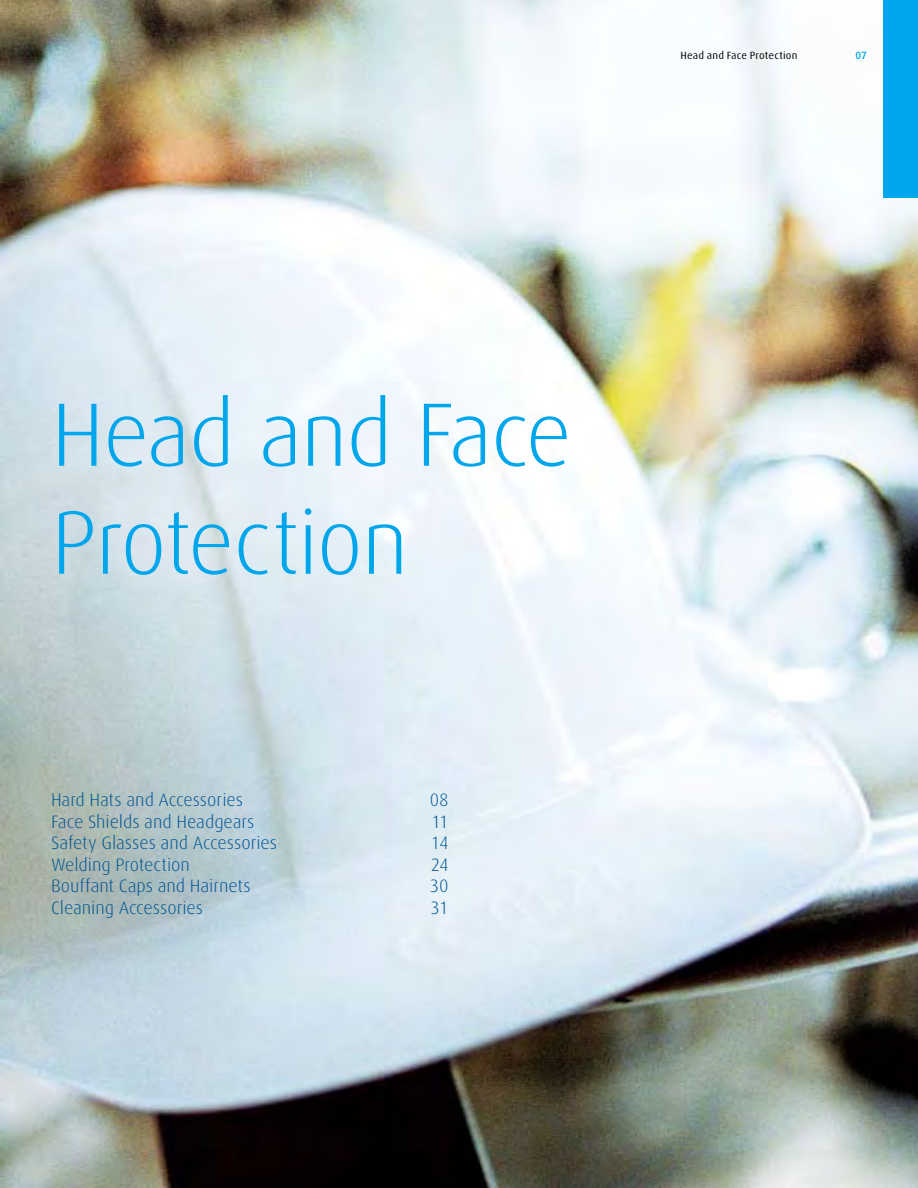
<style>
.page{position:relative;width:918px;height:1188px;background:#fff}
.page>*{position:absolute;margin:0;border:0;box-sizing:border-box;transform-origin:0 0}
.t1{font:300 90px/108px "Linde Dax";letter-spacing:-.025em;color:#00a6eb}
.t2{font:300 18px "Linde Dax";letter-spacing:-.005em;color:#005492}
.t3{font:10.5px "Linde Dax";letter-spacing:.02em;color:#000}
.t4{font:500 10.5px "Linde Dax";color:#00a6eb}
</style>
<div class="page">
<img style="left:0;top:0;width:918px;height:1188px">
<div style="left:884px;top:0;width:34px;height:198px;background:#00a6eb"></div>
<p class="t3" style="left:680px;top:50px;width:119px">Head and Face Protection</p>
<p class="t4" style="left:856px;top:50px;width:13px">07</p>
<h1 class="t1" style="left:51px;top:382px;width:523px">Head and Face<br>Protection</h1>
<p class="t2" style="left:51px;top:790px;width:194px">Hard Hats and Accessories</p>
<p class="t2" style="left:430px;top:790px;width:20px">08</p>
<p class="t2" style="left:51px;top:811px;width:205px">Face Shields and Headgears</p>
<p class="t2" style="left:431px;top:811px;width:19px">11</p>
<p class="t2" style="left:51px;top:833px;width:228px">Safety Glasses and Accessories</p>
<p class="t2" style="left:431px;top:833px;width:19px">14</p>
<p class="t2" style="left:51px;top:855px;width:140px">Welding Protection</p>
<p class="t2" style="left:431px;top:855px;width:19px">24</p>
<p class="t2" style="left:51px;top:876px;width:201px">Bouffant Caps and Hairnets</p>
<p class="t2" style="left:430px;top:876px;width:20px">30</p>
<p class="t2" style="left:51px;top:898px;width:154px">Cleaning Accessories</p>
<p class="t2" style="left:431px;top:898px;width:19px">31</p>
</div>
